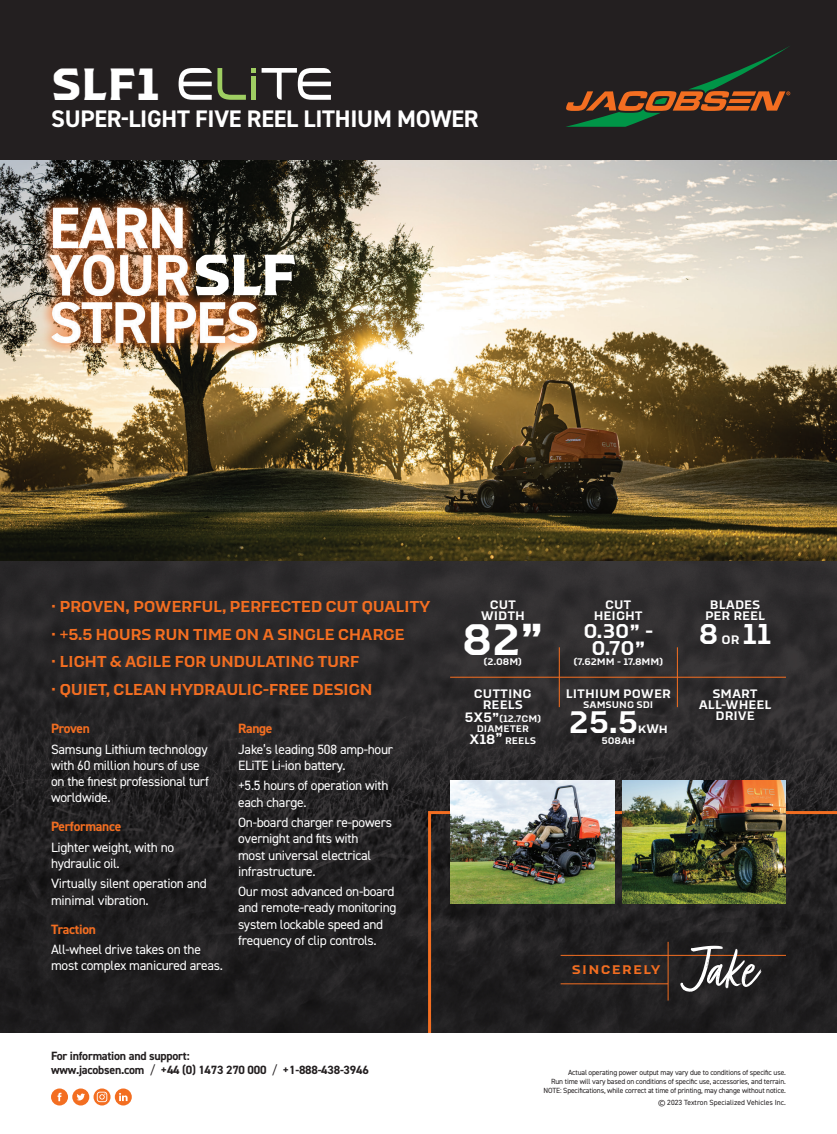
<style>
.page{position:relative;width:837px;height:1134px;background:#fff}
.page>*{position:absolute;margin:0;border:0;box-sizing:border-box;transform-origin:0 0}
.t1{font:66.9px "Turbinado Light Pro";color:#fff}
.t2{font:800 57.75px "Worker";color:#fff}
.t3{font:800 45px "Worker";color:#fff}
.t4{font:700 43.95px "Worker";color:#fff}
.t5{font:700 31.05px "Worker";color:#fff}
.t6{font:700 28.65px "Worker";color:#fff}
.t7{font:700 24px "DIN2014";letter-spacing:-.01em;color:#fff}
.t8{font:700 19.95px/17.1px "Worker";color:#fff;text-align:center}
.t9{font:700 15.75px/27.6px "Worker";letter-spacing:-.03em;color:#f36e21}
.t10{font:700 14.4px "Worker";letter-spacing:.09em;color:#f36e21}
.t11{font:13.5px/16.2px "DIN2014";letter-spacing:-.02em;color:#fff}
.t12{font:700 13.5px "DIN2014";letter-spacing:-.02em;color:#f36e21}
.t13{font:700 12.3px/10.9px "Worker";color:#fff;text-align:center}
.t14{font:700 12px/14.4px "DIN2014";letter-spacing:-.02em;color:#231f20}
.t15{font:700 9.6px "Worker";color:#fff}
.t16{font:7.5px/9px "DIN2014";letter-spacing:-.02em;color:#231f20;text-align:right}
.t17{font:7.5px "DIN2014";color:#231f20}
.s1{font-weight:400}
.s2{font-size:13.5px}
</style>
<div class="page">
<svg style="left:0;top:560px;width:837px;height:473px;background:#272526"></svg>
<div style="left:0;top:0;width:837px;height:161px;background:#231f20"></div>
<img style="left:0;top:161px;width:837px;height:399px">
<svg style="left:428px;top:811px;width:409px;height:222px;background:#252121"></svg>
<hr style="left:561px;top:955px;width:225px;height:1px;background:#f36e21">
<hr style="left:668px;top:942px;width:1px;height:59px;background:#f36e21">
<hr style="left:561px;top:983px;width:107px;height:1px;background:#f36e21">
<svg style="left:51px;top:1089px;width:81px;height:17px"></svg>
<svg style="left:566px;top:46px;width:225px;height:81px"></svg>
<img style="left:622px;top:780px;width:164px;height:124px">
<img style="left:451px;top:780px;width:163px;height:124px">
<svg style="left:218px;top:68px;width:38px;height:32px"></svg>
<div style="left:251px;top:77px;width:5px;height:23px;background:#9fce62"></div>
<svg style="left:262px;top:68px;width:69px;height:32px"></svg>
<svg style="left:179px;top:68px;width:33px;height:32px"></svg>
<img style="left:26px;top:183px;width:255px;height:178px">
<hr style="left:559px;top:647px;width:1px;height:60px;background:#f36e21">
<hr style="left:677px;top:647px;width:1px;height:60px;background:#f36e21">
<hr style="left:450px;top:677px;width:336px;height:1px;background:#f36e21">
<h3 class="t3" style="left:51px;top:58px;width:110px">SLF1</h3>
<h3 class="t7" style="left:51px;top:103px;width:429px">SUPER-LIGHT FIVE REEL LITHIUM MOWER</h3>
<h2 class="t2" style="left:192px;top:242px;width:106px">SLF</h2>
<p class="t9" style="left:51px;top:593px;width:381px">· PROVEN, POWERFUL, PERFECTED CUT QUALITY · +5.5 HOURS RUN TIME ON A SINGLE CHARGE<br>· LIGHT &amp; AGILE FOR UNDULATING TURF<br>· QUIET, CLEAN HYDRAULIC-FREE DESIGN</p>
<p class="t12" style="left:51px;top:720px;width:40px">Proven</p>
<p class="t11" style="left:51px;top:741px;width:159px">Samsung Lithium technology with 60 million hours of use on the finest professional turf worldwide.</p>
<p class="t12" style="left:51px;top:818px;width:72px">Performance</p>
<p class="t11" style="left:51px;top:839px;width:125px">Lighter weight, with no hydraulic oil.</p>
<p class="t11" style="left:51px;top:875px;width:157px">Virtually silent operation and minimal vibration.</p>
<p class="t12" style="left:51px;top:920px;width:46px">Traction</p>
<p class="t11" style="left:51px;top:941px;width:174px">All-wheel drive takes on the most complex manicured areas.</p>
<p class="t12" style="left:238px;top:720px;width:36px">Range</p>
<p class="t11" style="left:238px;top:741px;width:157px">Jake’s leading 508 amp-hour<br>ELiTE Li-ion battery.</p>
<p class="t11" style="left:238px;top:777px;width:152px">+5.5 hours of operation with each charge.</p>
<p class="t11" style="left:238px;top:814px;width:156px">On-board charger re-powers overnight and fits with<br>most universal electrical infrastructure.</p>
<p class="t11" style="left:238px;top:883px;width:160px">Our most advanced on-board and remote-ready monitoring system lockable speed and frequency of clip controls.</p>
<p class="t14" style="left:51px;top:1048px;width:319px">For information and support:<br>www.jacobsen.com <span class="s1">/</span> +44 (0) 1473 270 000 <span class="s1">/</span> +1-888-438-3946</p>
<p class="t13" style="left:481px;top:600px;width:46px">CUT<br>WIDTH</p>
<p class="t15" style="left:484px;top:657px;width:40px">(2.08M)</p>
<p class="t13" style="left:594px;top:600px;width:51px">CUT<br>HEIGHT</p>
<p class="t15" style="left:573px;top:657px;width:91px">(7.62MM - 17.8MM)</p>
<p class="t13" style="left:705px;top:600px;width:62px">BLADES<br>PER REEL</p>
<h3 class="t4" style="left:520px;top:620px;width:25px">”</h3>
<h3 class="t4" style="left:462px;top:615px;width:59px">82</h3>
<h3 class="t6" style="left:699px;top:618px;width:21px">8</h3>
<p class="t13" style="left:721px;top:635px;width:19px">OR</p>
<h3 class="t6" style="left:743px;top:618px;width:30px">11</h3>
<h3 class="t8" style="left:583px;top:623px;width:71px">0.30” -<br>0.70”</h3>
<p class="t13" style="left:474px;top:689px;width:59px">CUTTING<br>REELS</p>
<p class="t15" style="left:464px;top:713px;width:78px"><span class="s2">5X5”</span>(12.7CM)</p>
<p class="t15" style="left:470px;top:735px;width:68px"><span class="s2">X18”</span> REELS</p>
<p class="t15" style="left:477px;top:723px;width:54px">DIAMETER</p>
<p class="t13" style="left:566px;top:689px;width:107px">LITHIUM POWER</p>
<p class="t15" style="left:583px;top:699px;width:72px">SAMSUNG SDI</p>
<h3 class="t5" style="left:569px;top:704px;width:71px">25.5</h3>
<p class="t13" style="left:638px;top:723px;width:31px">kWh</p>
<p class="t15" style="left:601px;top:735px;width:35px">508Ah</p>
<p class="t13" style="left:699px;top:689px;width:74px">SMART<br>ALL-WHEEL<br>DRIVE</p>
<p class="t10" style="left:572px;top:961px;width:90px">sincerely</p>
<h1 class="t1" style="left:685px;top:932px;width:73px">Jake</h1>
<p class="t16" style="left:543px;top:1067px;width:244px">Actual operating power output may vary due to conditions of specific use.<br>Run time will vary based on conditions of specific use, accessories, and terrain.<br>NOTE: Specifications, while correct at time of printing, may change without notice.</p>
<p class="t17" style="left:658px;top:1098px;width:129px">© 2023 Textron Specialized Vehicles Inc.</p>
</div>
